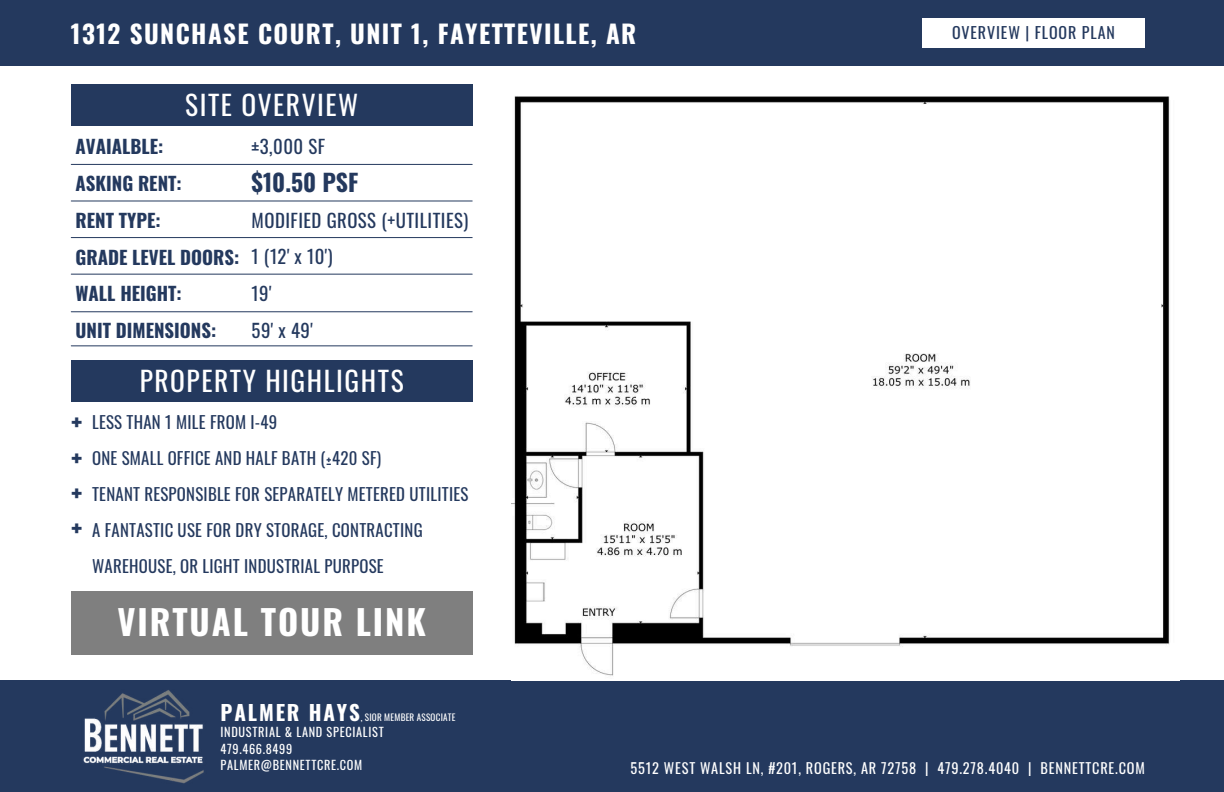
<style>
.page{position:relative;width:1224px;height:792px;background:#fff}
.page>*{position:absolute;margin:0;border:0;box-sizing:border-box;transform-origin:0 0}
.t1{font:700 34.5px "Oswald";letter-spacing:.055em;color:#fff}
.t2{font:27.5px "Oswald";letter-spacing:.055em;color:#fff}
.t3{font:700 25.1px "Oswald";letter-spacing:.055em;color:#fff}
.t4{font:700 23.8px "Oswald";color:#24395e}
.t5{font:700 21px "Oswald";letter-spacing:.09em;color:#fff}
.t6{font:700 19.1px/35.2px "Poppins";color:#24395e;text-align:justify}
.t7{font:700 18.8px/36.7px "Oswald";color:#24395e}
.t8{font:18.8px/36.8px "Oswald";letter-spacing:.025em;color:#24395e}
.t9{font:16.8px/36px "Oswald";letter-spacing:.015em;color:#24395e}
.t10{font:16px "Oswald";letter-spacing:.055em;color:#24395e}
.t11{font:14.3px "Oswald";letter-spacing:.055em;color:#fff}
.t12{font:12.3px/16.5px "Oswald";letter-spacing:.055em;color:#fff}
.t13{font:9.1px "Oswald";letter-spacing:.025em;color:#fff}
</style>
<div class="page">
<div style="left:0;top:0;width:1224px;height:65px;background:#24395e"></div>
<div style="left:922px;top:18px;width:223px;height:30px;background:#fff"></div>
<div style="left:0;top:680px;width:1224px;height:112px;background:#24395e"></div>
<img style="left:83px;top:690px;width:121px;height:94px">
<hr style="left:71px;top:164px;width:401px;height:1px;background:#24395e">
<hr style="left:71px;top:201px;width:401px;height:1px;background:#24395e">
<hr style="left:71px;top:237px;width:401px;height:1px;background:#24395e">
<hr style="left:71px;top:274px;width:401px;height:1px;background:#24395e">
<div style="left:71px;top:84px;width:402px;height:41px;background:#24395e"></div>
<hr style="left:71px;top:311px;width:401px;height:1px;background:#24395e">
<div style="left:71px;top:360px;width:402px;height:42px;background:#24395e"></div>
<hr style="left:71px;top:345px;width:401px;height:1px;background:#24395e">
<div style="left:71px;top:591px;width:402px;height:63px;background:#7f7f7f"></div>
<img style="left:511px;top:96px;width:659px;height:580px">
<h3 class="t3" style="left:71px;top:15px;width:567px">1312 SUNCHASE COURT, UNIT 1, FAYETTEVILLE, AR</h3>
<h2 class="t2" style="left:185px;top:83px;width:175px">SITE OVERVIEW</h2>
<p class="t7" style="left:76px;top:128px;width:165px">AVAIALBLE:<br>ASKING RENT:<br>RENT TYPE:<br>GRADE LEVEL DOORS:<br>WALL HEIGHT:<br>UNIT DIMENSIONS:</p>
<p class="t8" style="left:252px;top:127px;width:75px">±3,000 SF</p>
<h3 class="t4" style="left:252px;top:163px;width:108px">$10.50 PSF</h3>
<p class="t8" style="left:252px;top:201px;width:218px">MODIFIED GROSS (+UTILITIES)<br>1 (12' x 10')<br>19'<br>59' x 49'</p>
<p class="t6" style="left:71px;top:405px;width:13px">+ + + +</p>
<h2 class="t2" style="left:140px;top:360px;width:265px">PROPERTY HIGHLIGHTS</h2>
<p class="t9" style="left:92px;top:404px;width:378px">LESS THAN 1 MILE FROM I-49<br>ONE SMALL OFFICE AND HALF BATH (±420 SF)<br>TENANT RESPONSIBLE FOR SEPARATELY METERED UTILITIES A FANTASTIC USE FOR DRY STORAGE, CONTRACTING WAREHOUSE, OR LIGHT INDUSTRIAL PURPOSE</p>
<h1 class="t1" style="left:117px;top:595px;width:310px">VIRTUAL TOUR LINK</h1>
<p class="t10" style="left:952px;top:20px;width:164px">OVERVIEW | FLOOR PLAN</p>
<p class="t5" style="left:220px;top:696px;width:141px">PALMER HAYS</p>
<p class="t12" style="left:220px;top:724px;width:165px">INDUSTRIAL &amp; LAND SPECIALIST<br>479.466.8499<br>PALMER@BENNETTCRE.COM</p>
<p class="t13" style="left:361px;top:710px;width:96px">, SIOR MEMBER ASSOCIATE</p>
<p class="t11" style="left:631px;top:757px;width:516px">5512 WEST WALSH LN, #201, ROGERS, AR 72758 | 479.278.4040 | BENNETTCRE.COM</p>
</div>
